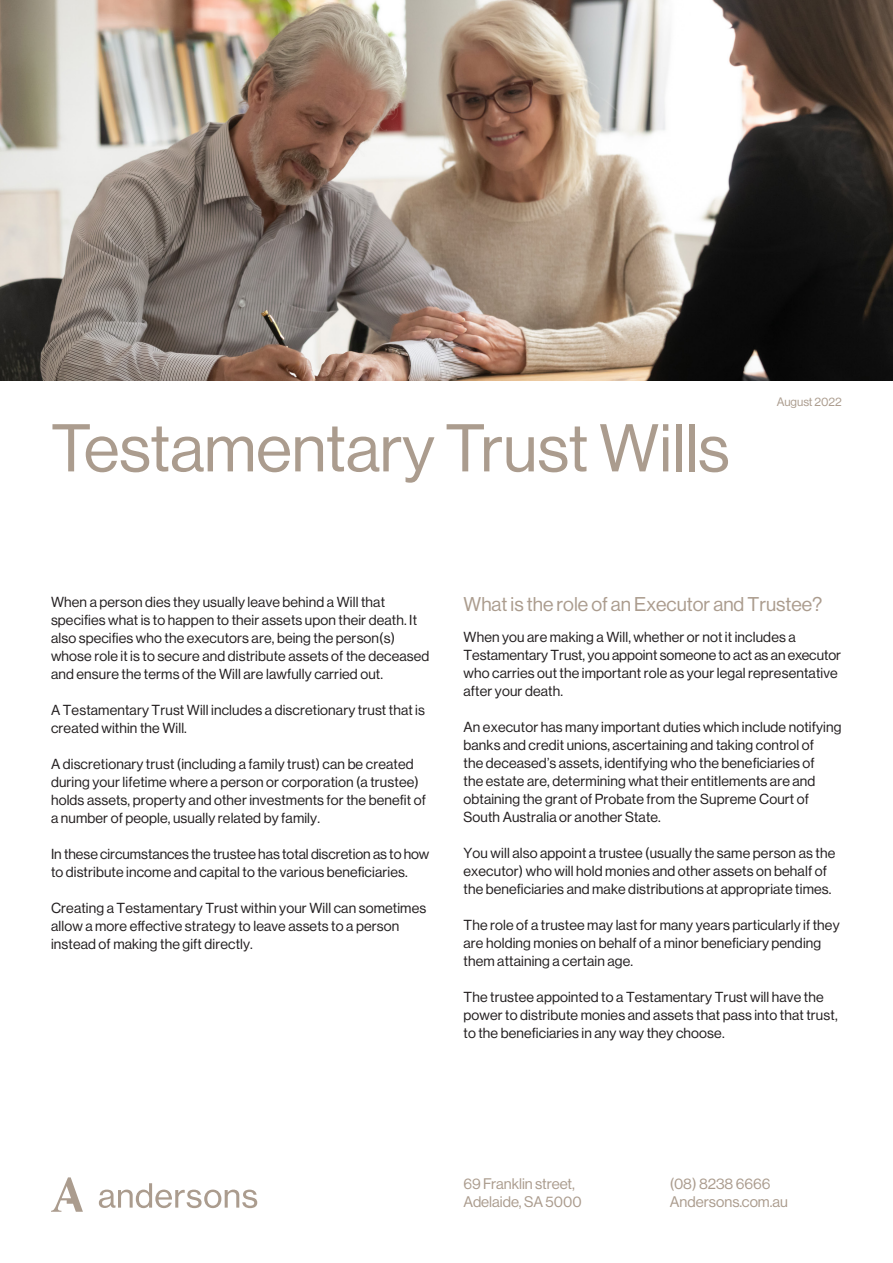
<style>
.page{position:relative;width:893px;height:1263px;background:#fff}
.page>*{position:absolute;margin:0;border:0;box-sizing:border-box;transform-origin:0 0}
.Heading_-_44_48{font:66px "N Haas Grotesk DS Pro 55 Rg";color:#ab9c8e}
.Body_-_small_-_9_5_1{font:19.5px "N Haas Grotesk DS Pro 55 Rg";color:#ab9c8e}
.t1{font:15px/18px "N Haas Grotesk DS Pro 55 Rg";color:#ab9c8e}
.Body_-_small_-_9_5_1-2{font:14.25px/18px "N Haas Grotesk DS Pro 55 Rg";letter-spacing:.01em;color:#231f20}
.t2{font:12px "N Haas Grotesk DS Pro 55 Rg";color:#ab9c8e}
</style>
<div class="page">
<svg style="left:99px;top:1183px;width:158px;height:25px"></svg>
<svg style="left:51px;top:1177px;width:32px;height:35px"></svg>
<img style="left:0;top:0;width:893px;height:381px">
<p class="Heading_-_44_48" style="left:51px;top:411px;width:680px">Testamentary Trust Wills</p>
<p class="t2" style="left:777px;top:395px;width:67px">August 2022</p>
<p class="Body_-_small_-_9_5_1-2" style="left:51px;top:593px;width:368px">When a person dies they usually leave behind a Will that specifies what is to happen to their assets upon their death. It</p>
<p class="Body_-_small_-_9_5_1-2" style="left:51px;top:629px;width:380px">also specifies who the executors are, being the person(s) whose role it is to secure and distribute assets of the deceased and ensure the terms of the Will are lawfully carried out.</p>
<p class="Body_-_small_-_9_5_1-2" style="left:51px;top:701px;width:375px">A Testamentary Trust Will includes a discretionary trust that is created within the Will.</p>
<p class="Body_-_small_-_9_5_1-2" style="left:51px;top:755px;width:376px">A discretionary trust (including a family trust) can be created during your lifetime where a person or corporation (a trustee) holds assets, property and other investments for the benefit of a number of people, usually related by family.</p>
<p class="Body_-_small_-_9_5_1-2" style="left:51px;top:845px;width:380px">In these circumstances the trustee has total discretion as to how</p>
<p class="Body_-_small_-_9_5_1-2" style="left:51px;top:863px;width:358px">to distribute income and capital to the various beneficiaries.</p>
<p class="Body_-_small_-_9_5_1-2" style="left:51px;top:899px;width:377px">Creating a Testamentary Trust within your Will can sometimes allow a more effective strategy to leave assets to a person instead of making the gift directly.</p>
<p class="Body_-_small_-_9_5_1" style="left:463px;top:593px;width:360px">What is the role of an Executor and Trustee?</p>
<p class="Body_-_small_-_9_5_1-2" style="left:463px;top:628px;width:379px">When you are making a Will, whether or not it includes a<br>Testamentary Trust, you appoint someone to act as an executor</p>
<p class="Body_-_small_-_9_5_1-2" style="left:463px;top:664px;width:376px">who carries out the important role as your legal representative after your death.</p>
<p class="Body_-_small_-_9_5_1-2" style="left:463px;top:718px;width:379px">An executor has many important duties which include notifying</p>
<p class="Body_-_small_-_9_5_1-2" style="left:463px;top:736px;width:353px">banks and credit unions, ascertaining and taking control of the deceased’s assets, identifying who the beneficiaries of the estate are, determining what their entitlements are and obtaining the grant of Probate from the Supreme Court of South Australia or another State.</p>
<p class="Body_-_small_-_9_5_1-2" style="left:463px;top:844px;width:373px">You will also appoint a trustee (usually the same person as the executor) who will hold monies and other assets on behalf of the beneficiaries and make distributions at appropriate times.</p>
<p class="Body_-_small_-_9_5_1-2" style="left:463px;top:916px;width:378px">The role of a trustee may last for many years particularly if they are holding monies on behalf of a minor beneficiary pending them attaining a certain age.</p>
<p class="Body_-_small_-_9_5_1-2" style="left:463px;top:988px;width:376px">The trustee appointed to a Testamentary Trust will have the power to distribute monies and assets that pass into that trust, to the beneficiaries in any way they choose.</p>
<p class="t1" style="left:463px;top:1175px;width:120px">69 Franklin street,<br>Adelaide, SA 5000</p>
<p class="t1" style="left:670px;top:1175px;width:102px">(08) 8238 6666</p>
<p class="t1" style="left:670px;top:1193px;width:120px">Andersons.com.au</p>
</div>
